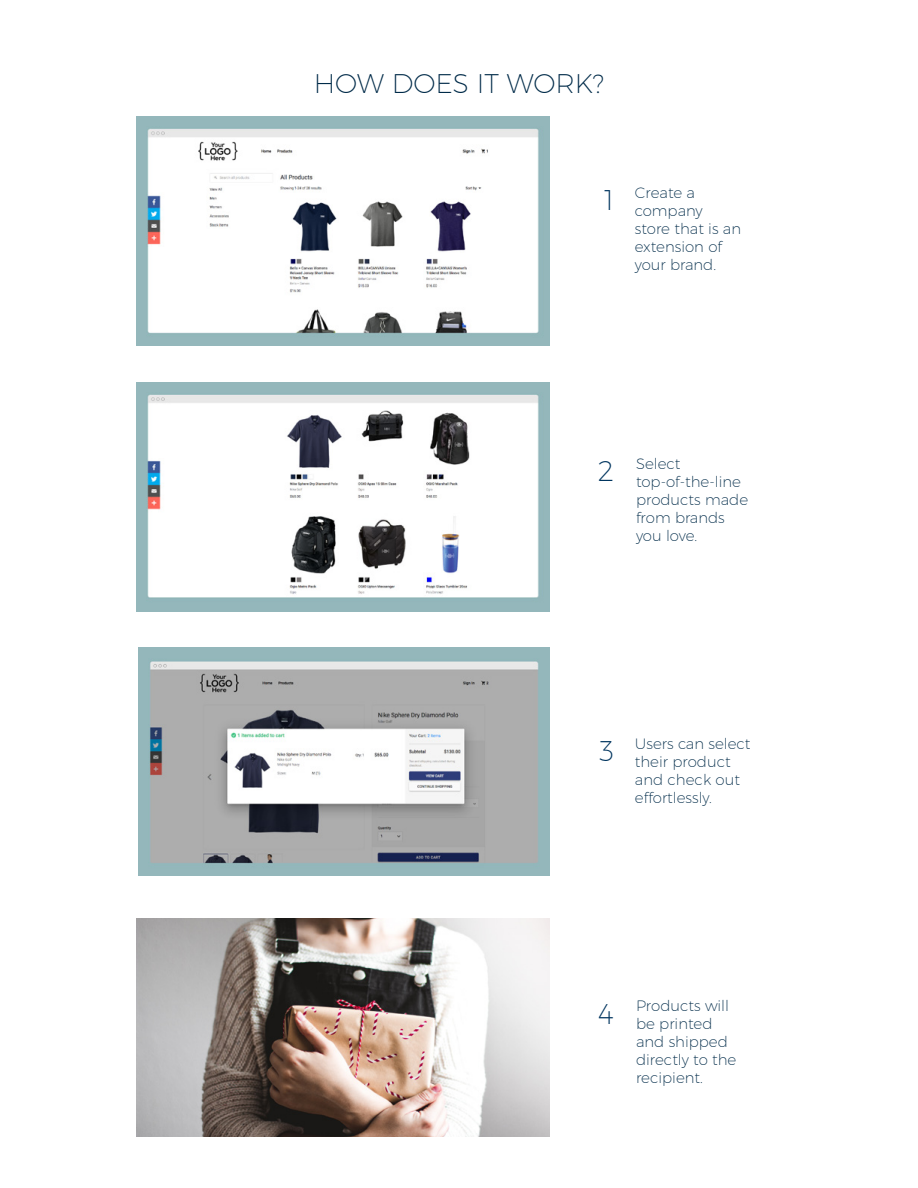
<style>
.page{position:relative;width:918px;height:1188px;background:#fff}
.page>*{position:absolute;margin:0;border:0;box-sizing:border-box;transform-origin:0 0}
.t1{font:28.5px "Trueno Ult Lt";color:#00355f}
.t2{font:27px "Trueno Ult Lt";color:#002b49}
.t3{font:15px/18px "Trueno Ult Lt";color:#002b49}
</style>
<div class="page">
<img style="left:136px;top:117px;width:413px;height:229px">
<img style="left:138px;top:648px;width:411px;height:228px">
<img style="left:136px;top:918px;width:413px;height:219px">
<img style="left:136px;top:382px;width:413px;height:229px">
<h2 class="t2" style="left:314px;top:67px;width:292px">HOW DOES IT WORK?</h2>
<h1 class="t1" style="left:604px;top:183px;width:12px">1</h1>
<p class="t3" style="left:635px;top:183px;width:108px">Create a company store that is an extension of your brand.</p>
<h1 class="t1" style="left:598px;top:454px;width:18px">2</h1>
<p class="t3" style="left:636px;top:454px;width:114px">Select top-of-the-line products made from brands you love.</p>
<h1 class="t1" style="left:599px;top:734px;width:16px">3</h1>
<p class="t3" style="left:635px;top:734px;width:117px">Users can select their product and check out effortlessly.</p>
<h1 class="t1" style="left:598px;top:996px;width:17px">4</h1>
<p class="t3" style="left:636px;top:996px;width:102px">Products will be printed and shipped directly to the recipient.</p>
</div>
